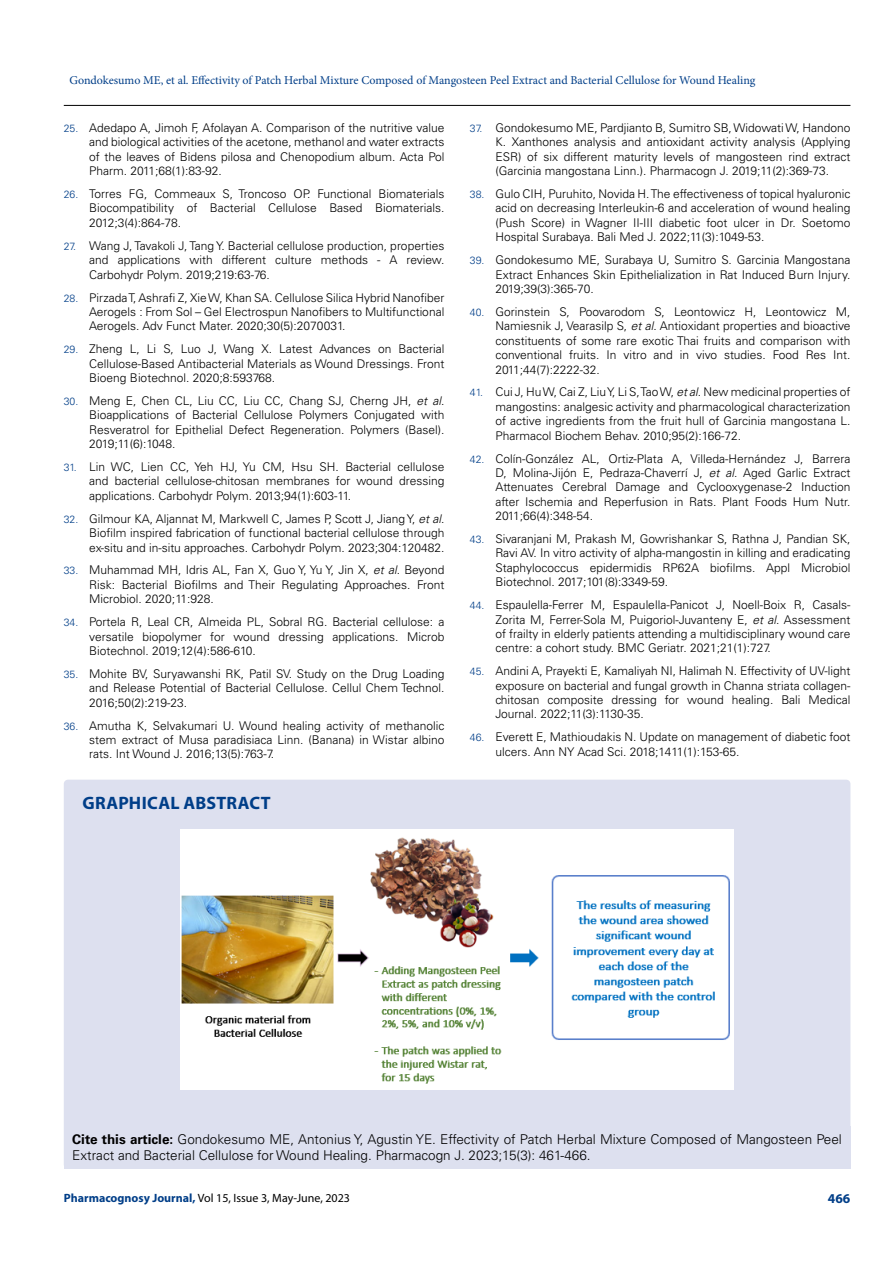
<style>
.page{position:relative;width:893px;height:1263px;background:#fff}
.page>*{position:absolute;margin:0;border:0;box-sizing:border-box;transform-origin:0 0}
.t1{font:700 18px "Myriad Pro";letter-spacing:.015em;color:#003e88}
.t2{font:300 13.5px/16.2px "Univers LT Std";color:#000}
.t3{font:700 13.5px "Myriad Pro";color:#003e88}
.t4{font:300 12px/14.4px "Univers LT Std";color:#000;text-align:justify}
.t5{font:12px "Minion Pro";color:#003e88}
.t6{font:12px "Myriad Pro";color:#000}
.s1{font-size:10.5px;color:#003e88}
.s2{font-style:italic}
.s3{font-weight:700}
.s4{font-weight:700;color:#003e88}
</style>
<div class="page">
<hr style="left:64px;top:105px;width:786px;height:1px;background:#000">
<div style="left:64px;top:780px;width:786px;height:389px;background:#dde0ef;border-radius:4px"></div>
<img style="left:181px;top:829px;width:553px;height:261px">
<p class="t5" style="left:69px;top:72px;width:688px">Gondokesumo ME, et al. Effectivity of Patch Herbal Mixture Composed of Mangosteen Peel Extract and Bacterial Cellulose for Wound Healing</p>
<p class="t4" style="left:89px;top:121px;width:357px;text-indent:-26px"><span class="s1">25.</span> Adedapo A, Jimoh F, Afolayan A. Comparison of the nutritive value and biological activities of the acetone, methanol and water extracts of the leaves of Bidens pilosa and Chenopodium album. Acta Pol Pharm. 2011;68(1):83-92.</p>
<p class="t4" style="left:89px;top:187px;width:357px;text-indent:-26px"><span class="s1">26.</span> Torres FG, Commeaux S, Troncoso OP. Functional Biomaterials Biocompatibility of Bacterial Cellulose Based Biomaterials.<br>2012;3(4):864-78.</p>
<p class="t4" style="left:89px;top:238px;width:357px;text-indent:-26px"><span class="s1">27.</span> Wang J, Tavakoli J, Tang Y. Bacterial cellulose production, properties and applications with different culture methods - A review.<br>Carbohydr Polym. 2019;219:63-76.</p>
<p class="t4" style="left:89px;top:290px;width:357px;text-indent:-26px"><span class="s1">28.</span> Pirzada T, Ashrafi Z, Xie W, Khan SA. Cellulose Silica Hybrid Nanofiber Aerogels : From Sol – Gel Electrospun Nanofibers to Multifunctional Aerogels. Adv Funct Mater. 2020;30(5):2070031.</p>
<p class="t4" style="left:89px;top:342px;width:357px;text-indent:-26px"><span class="s1">29.</span> Zheng L, Li S, Luo J, Wang X. Latest Advances on Bacterial Cellulose-Based Antibacterial Materials as Wound Dressings. Front Bioeng Biotechnol. 2020;8:593768.</p>
<p class="t4" style="left:89px;top:393px;width:357px;text-indent:-26px"><span class="s1">30.</span> Meng E, Chen CL, Liu CC, Liu CC, Chang SJ, Cherng JH, <span class="s2">et al</span>.<br>Bioapplications of Bacterial Cellulose Polymers Conjugated with Resveratrol for Epithelial Defect Regeneration. Polymers (Basel).<br>2019;11(6):1048.</p>
<p class="t4" style="left:89px;top:460px;width:357px;text-indent:-26px"><span class="s1">31.</span> Lin WC, Lien CC, Yeh HJ, Yu CM, Hsu SH. Bacterial cellulose and bacterial cellulose-chitosan membranes for wound dressing applications. Carbohydr Polym. 2013;94(1):603-11.</p>
<p class="t4" style="left:89px;top:511px;width:357px;text-indent:-26px"><span class="s1">32.</span> Gilmour KA, Aljannat M, Markwell C, James P, Scott J, Jiang Y, <span class="s2">et al</span>.<br>Biofilm inspired fabrication of functional bacterial cellulose through ex-situ and in-situ approaches. Carbohydr Polym. 2023;304:120482.</p>
<p class="t4" style="left:89px;top:563px;width:357px;text-indent:-26px"><span class="s1">33.</span> Muhammad MH, Idris AL, Fan X, Guo Y, Yu Y, Jin X, <span class="s2">et al</span>. Beyond Risk: Bacterial Biofilms and Their Regulating Approaches. Front Microbiol. 2020;11:928.</p>
<p class="t4" style="left:89px;top:615px;width:357px;text-indent:-26px"><span class="s1">34.</span> Portela R, Leal CR, Almeida PL, Sobral RG. Bacterial cellulose: a versatile biopolymer for wound dressing applications. Microb Biotechnol. 2019;12(4):586-610.</p>
<p class="t4" style="left:89px;top:666px;width:357px;text-indent:-26px"><span class="s1">35.</span> Mohite BV, Suryawanshi RK, Patil SV. Study on the Drug Loading and Release Potential of Bacterial Cellulose. Cellul Chem Technol.<br>2016;50(2):219-23.</p>
<p class="t4" style="left:89px;top:718px;width:357px;text-indent:-26px"><span class="s1">36.</span> Amutha K, Selvakumari U. Wound healing activity of methanolic stem extract of Musa paradisiaca Linn. (Banana) in Wistar albino rats. Int Wound J. 2016;13(5):763-7.</p>
<h1 class="t1" style="left:82px;top:791px;width:190px">GRAPHICAL ABSTRACT</h1>
<p class="t4" style="left:495px;top:121px;width:357px;text-indent:-26px"><span class="s1">37.</span> Gondokesumo ME, Pardjianto B, Sumitro SB, Widowati W, Handono K. Xanthones analysis and antioxidant activity analysis (Applying ESR) of six different maturity levels of mangosteen rind extract (Garcinia mangostana Linn.). Pharmacogn J. 2019;11(2):369-73.</p>
<p class="t4" style="left:495px;top:187px;width:357px;text-indent:-26px"><span class="s1">38.</span> Gulo CIH, Puruhito, Novida H. The effectiveness of topical hyaluronic acid on decreasing Interleukin-6 and acceleration of wound healing (Push Score) in Wagner II-III diabetic foot ulcer in Dr. Soetomo Hospital Surabaya. Bali Med J. 2022;11(3):1049-53.</p>
<p class="t4" style="left:495px;top:253px;width:357px;text-indent:-26px"><span class="s1">39.</span> Gondokesumo ME, Surabaya U, Sumitro S. Garcinia Mangostana Extract Enhances Skin Epithelialization in Rat Induced Burn Injury.<br>2019;39(3):365-70.</p>
<p class="t4" style="left:495px;top:304px;width:357px;text-indent:-26px"><span class="s1">40.</span> Gorinstein S, Poovarodom S, Leontowicz H, Leontowicz M, Namiesnik J, Vearasilp S, <span class="s2">et al</span>. Antioxidant properties and bioactive constituents of some rare exotic Thai fruits and comparison with conventional fruits. In vitro and in vivo studies. Food Res Int.<br>2011;44(7):2222-32.</p>
<p class="t4" style="left:495px;top:385px;width:357px;text-indent:-26px"><span class="s1">41.</span> Cui J, Hu W, Cai Z, Liu Y, Li S, Tao W, <span class="s2">et al</span>. New medicinal properties of mangostins: analgesic activity and pharmacological characterization of active ingredients from the fruit hull of Garcinia mangostana L.<br>Pharmacol Biochem Behav. 2010;95(2):166-72.</p>
<p class="t4" style="left:495px;top:451px;width:357px;text-indent:-26px"><span class="s1">42.</span> Colín-González AL, Ortiz-Plata A, Villeda-Hernández J, Barrera D, Molina-Jijón E, Pedraza-Chaverrí J, <span class="s2">et al</span>. Aged Garlic Extract Attenuates Cerebral Damage and Cyclooxygenase-2 Induction after Ischemia and Reperfusion in Rats. Plant Foods Hum Nutr.<br>2011;66(4):348-54.</p>
<p class="t4" style="left:495px;top:532px;width:357px;text-indent:-26px"><span class="s1">43.</span> Sivaranjani M, Prakash M, Gowrishankar S, Rathna J, Pandian SK, Ravi AV. In vitro activity of alpha-mangostin in killing and eradicating Staphylococcus epidermidis RP62A biofilms. Appl Microbiol Biotechnol. 2017;101(8):3349-59.</p>
<p class="t4" style="left:495px;top:598px;width:357px;text-indent:-26px"><span class="s1">44.</span> Espaulella-Ferrer M, Espaulella-Panicot J, Noell-Boix R, Casals-Zorita M, Ferrer-Sola M, Puigoriol-Juvanteny E, <span class="s2">et al</span>. Assessment of frailty in elderly patients attending a multidisciplinary wound care centre: a cohort study. BMC Geriatr. 2021;21(1):727.</p>
<p class="t4" style="left:495px;top:664px;width:357px;text-indent:-26px"><span class="s1">45.</span> Andini A, Prayekti E, Kamaliyah NI, Halimah N. Effectivity of UV-light exposure on bacterial and fungal growth in Channa striata collagen&shy;chitosan composite dressing for wound healing. Bali Medical Journal. 2022;11(3):1130-35.</p>
<p class="t4" style="left:495px;top:730px;width:357px;text-indent:-26px"><span class="s1">46.</span> Everett E, Mathioudakis N. Update on management of diabetic foot ulcers. Ann NY Acad Sci. 2018;1411(1):153-65.</p>
<p class="t2" style="left:72px;top:1131px;width:771px"><span class="s3">Cite this article:</span> Gondokesumo ME, Antonius Y, Agustin YE. Effectivity of Patch Herbal Mixture Composed of Mangosteen Peel<br>Extract and Bacterial Cellulose for Wound Healing. Pharmacogn J. 2023;15(3): 461-466.</p>
<p class="t6" style="left:64px;top:1190px;width:288px"><span class="s4">Pharmacognosy Journal,</span> Vol 15, Issue 3, May-June, 2023</p>
<p class="t3" style="left:828px;top:1189px;width:24px">466</p>
</div>
